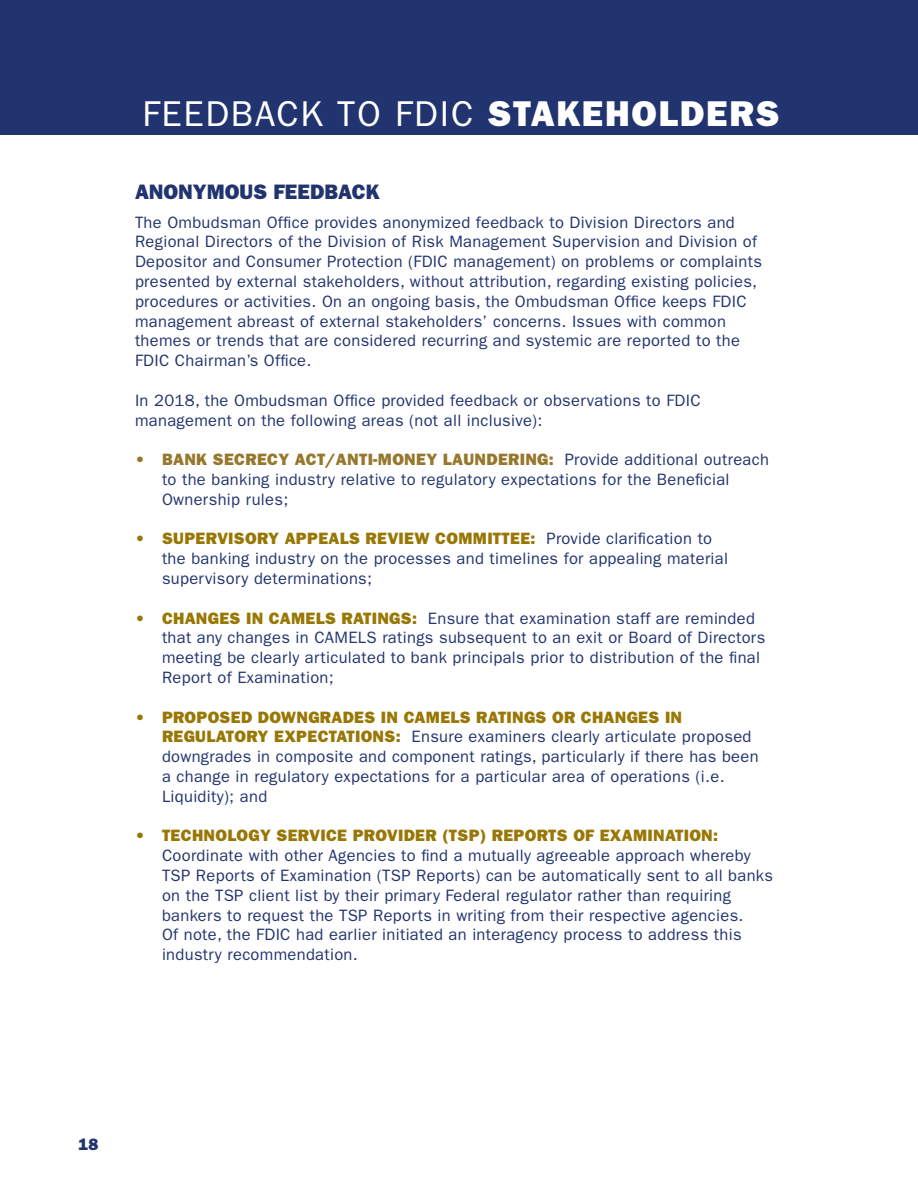
<style>
.page{position:relative;width:918px;height:1188px;background:#fff}
.page>*{position:absolute;margin:0;border:0;box-sizing:border-box;transform-origin:0 0}
.t1{font:36px "ITC Franklin Gothic Std";letter-spacing:.05em;color:#fff}
.t2{font:21px "ITC Franklin Gothic Std Hvy";color:#22346f}
.t3{font:16.5px/19.8px "ITC Franklin Gothic Std";letter-spacing:.02em;color:#22346f}
.t4{font:16.5px "ITC Franklin Gothic Std Hvy";letter-spacing:.02em;color:#987705}
.t5{font:16.5px "ITC Franklin Gothic Std Hvy";letter-spacing:.02em;color:#96782d}
.t6{font:16.5px "ITC Franklin Gothic Std Hvy";color:#22346f}
.s1{font-family:"ITC Franklin Gothic Std Hvy"}
</style>
<div class="page">
<hr style="left:917px;top:135px;width:1px;height:1053px;background:#987705">
<div style="left:0;top:0;width:918px;height:135px;background:#22346f"></div>
<h1 class="t1" style="left:142px;top:93px;width:639px">FEEDBACK TO FDIC <span class="s1">STAKEHOLDERS</span></h1>
<h2 class="t2" style="left:135px;top:179px;width:246px">ANONYMOUS FEEDBACK</h2>
<p class="t3" style="left:135px;top:212px;width:629px">The Ombudsman Office provides anonymized feedback to Division Directors and Regional Directors of the Division of Risk Management Supervision and Division of Depositor and Consumer Protection (FDIC management) on problems or complaints presented by external stakeholders, without attribution, regarding existing policies, procedures or activities. On an ongoing basis, the Ombudsman Office keeps FDIC management abreast of external stakeholders’ concerns. Issues with common themes or trends that are considered recurring and systemic are reported to the FDIC Chairman’s Office.</p>
<p class="t3" style="left:135px;top:390px;width:567px">In 2018, the Ombudsman Office provided feedback or observations to FDIC management on the following areas (not all inclusive):</p>
<p class="t5" style="left:135px;top:450px;width:11px">•</p>
<h3 class="t5" style="left:162px;top:450px;width:393px">BANK SECRECY ACT/ANTI-MONEY LAUNDERING:</h3>
<p class="t3" style="left:565px;top:450px;width:206px">Provide additional outreach</p>
<p class="t3" style="left:162px;top:470px;width:569px">to the banking industry relative to regulatory expectations for the Beneficial</p>
<p class="t3" style="left:162px;top:489px;width:128px">Ownership rules;</p>
<h3 class="t4" style="left:135px;top:529px;width:402px">• SUPERVISORY APPEALS REVIEW COMMITTEE:</h3>
<p class="t3" style="left:162px;top:529px;width:568px;text-indent:384px">Provide clarification to the banking industry on the processes and timelines for appealing material supervisory determinations;</p>
<h3 class="t4" style="left:135px;top:608px;width:284px">• CHANGES IN CAMELS RATINGS:</h3>
<p class="t3" style="left:162px;top:608px;width:605px;text-indent:266px">Ensure that examination staff are reminded that any changes in CAMELS ratings subsequent to an exit or Board of Directors meeting be clearly articulated to bank principals prior to distribution of the final Report of Examination;</p>
<h3 class="t4" style="left:135px;top:707px;width:549px">• PROPOSED DOWNGRADES IN CAMELS RATINGS OR CHANGES IN</h3>
<h3 class="t4" style="left:162px;top:727px;width:240px">REGULATORY EXPECTATIONS:</h3>
<p class="t3" style="left:162px;top:727px;width:598px;text-indent:250px">Ensure examiners clearly articulate proposed downgrades in composite and component ratings, particularly if there has been a change in regulatory expectations for a particular area of operations (i.e.<br>Liquidity); and</p>
<h3 class="t4" style="left:135px;top:826px;width:585px">• TECHNOLOGY SERVICE PROVIDER (TSP) REPORTS OF EXAMINATION:</h3>
<p class="t3" style="left:162px;top:846px;width:613px">Coordinate with other Agencies to find a mutually agreeable approach whereby TSP Reports of Examination (TSP Reports) can be automatically sent to all banks on the TSP client list by their primary Federal regulator rather than requiring bankers to request the TSP Reports in writing from their respective agencies.<br>Of note, the FDIC had earlier initiated an interagency process to address this industry recommendation.</p>
<p class="t6" style="left:79px;top:1134px;width:21px">18</p>
</div>
